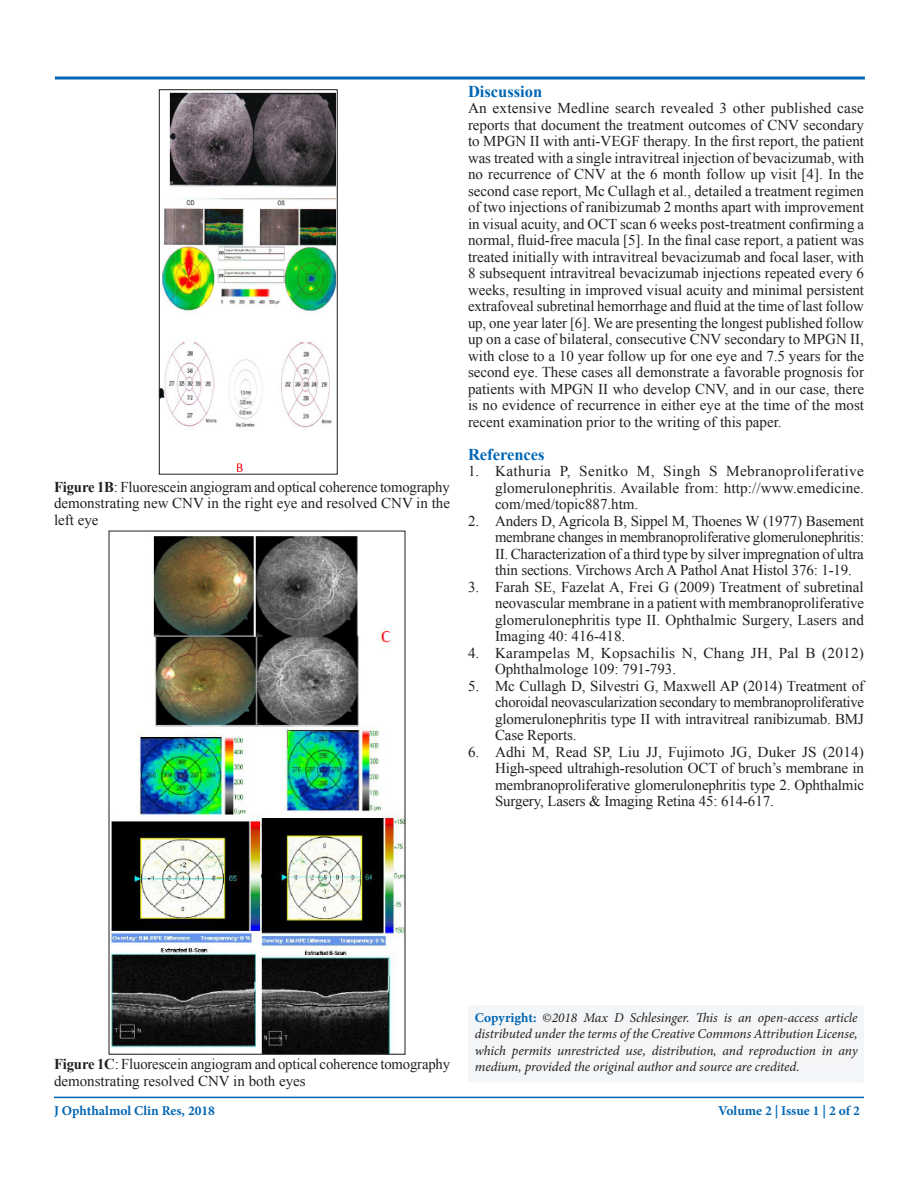
<style>
.page{position:relative;width:918px;height:1188px;background:#fff}
.page>*{position:absolute;margin:0;border:0;box-sizing:border-box;transform-origin:0 0}
.t1{font:700 16.5px "Times New Roman";color:#0166b3}
.t2{font:15px/16.5px "Times New Roman";color:#231f20;text-align:justify}
.t3{font:italic 13.5px/16.5px "Minion Pro";letter-spacing:-.01em;color:#231f20;text-align:justify}
.t4{font:700 13.5px "Minion Pro";color:#0166b3}
.s1{font-weight:700}
.s2{font-weight:700;font-style:normal;color:#0166b3}
</style>
<div class="page">
<hr style="left:54px;top:1097px;width:810px;height:1px;background:#0166b3">
<svg style="left:54px;top:76px;width:811px;height:4px;background:#408cc5"></svg>
<img style="left:161px;top:92px;width:174px;height:380px">
<div style="left:159px;top:90px;width:178px;height:384px;border:1px solid #231f20"></div>
<img style="left:111px;top:536px;width:292px;height:516px">
<div style="left:463px;top:1000px;width:403px;height:84px;background:#f3f5f7"></div>
<p class="t2" style="left:54px;top:478px;width:397px"><span class="s1">Figure 1B</span>: Fluorescein angiogram and optical coherence tomography demonstrating new CNV in the right eye and resolved CNV in the left eye</p>
<p class="t1" style="left:468px;top:80px;width:76px">Discussion</p>
<p class="t2" style="left:468px;top:100px;width:398px">An extensive Medline search revealed 3 other published case reports that document the treatment outcomes of CNV secondary to MPGN II with anti-VEGF therapy. In the first report, the patient was treated with a single intravitreal injection of bevacizumab, with no recurrence of CNV at the 6 month follow up visit [4]. In the second case report, Mc Cullagh et al., detailed a treatment regimen of two injections of ranibizumab 2 months apart with improvement in visual acuity, and OCT scan 6 weeks post-treatment confirming a normal, fluid-free macula [5]. In the final case report, a patient was treated initially with intravitreal bevacizumab and focal laser, with 8 subsequent intravitreal bevacizumab injections repeated every 6 weeks, resulting in improved visual acuity and minimal persistent extrafoveal subretinal hemorrhage and fluid at the time of last follow up, one year later [6]. We are presenting the longest published follow up on a case of bilateral, consecutive CNV secondary to MPGN II, with close to a 10 year follow up for one eye and 7.5 years for the second eye. These cases all demonstrate a favorable prognosis for patients with MPGN II who develop CNV, and in our case, there is no evidence of recurrence in either eye at the time of the most recent examination prior to the writing of this paper.</p>
<p class="t1" style="left:468px;top:443px;width:78px">References</p>
<p class="t2" style="left:495px;top:463px;width:371px;text-indent:-27px">1. Kathuria P, Senitko M, Singh S Mebranoproliferative glomerulonephritis. Available from: http://www.emedicine. com/med/topic887.htm.</p>
<p class="t2" style="left:495px;top:512px;width:371px;text-indent:-27px">2. Anders D, Agricola B, Sippel M, Thoenes W (1977) Basement membrane changes in membranoproliferative glomerulonephritis:<br>II. Characterization of a third type by silver impregnation of ultra thin sections. Virchows Arch A Pathol Anat Histol 376: 1-19.</p>
<p class="t2" style="left:495px;top:578px;width:371px;text-indent:-27px">3. Farah SE, Fazelat A, Frei G (2009) Treatment of subretinal neovascular membrane in a patient with membranoproliferative glomerulonephritis type II. Ophthalmic Surgery, Lasers and Imaging 40: 416-418.</p>
<p class="t2" style="left:495px;top:644px;width:371px;text-indent:-27px">4. Karampelas M, Kopsachilis N, Chang JH, Pal B (2012)<br>Ophthalmologe 109: 791-793.</p>
<p class="t2" style="left:495px;top:677px;width:371px;text-indent:-27px">5. Mc Cullagh D, Silvestri G, Maxwell AP (2014) Treatment of choroidal neovascularization secondary to membranoproliferative glomerulonephritis type II with intravitreal ranibizumab. BMJ Case Reports.</p>
<p class="t2" style="left:495px;top:743px;width:371px;text-indent:-27px">6. Adhi M, Read SP, Liu JJ, Fujimoto JG, Duker JS (2014)<br>High-speed ultrahigh-resolution OCT of bruch’s membrane in membranoproliferative glomerulonephritis type 2. Ophthalmic Surgery, Lasers &amp; Imaging Retina 45: 614-617.</p>
<p class="t2" style="left:54px;top:1056px;width:398px"><span class="s1">Figure 1C</span>: Fluorescein angiogram and optical coherence tomography demonstrating resolved CNV in both eyes</p>
<p class="t3" style="left:475px;top:1009px;width:384px"><span class="s2">Copyright:</span> ©2018 Max D Schlesinger. This is an open-access article distributed under the terms of the Creative Commons Attribution License, which permits unrestricted use, distribution, and reproduction in any medium, provided the original author and source are credited.</p>
<p class="t4" style="left:54px;top:1101px;width:163px">J Ophthalmol Clin Res, 2018</p>
<p class="t4" style="left:718px;top:1101px;width:143px">Volume 2 | Issue 1 | 2 of 2</p>
</div>
